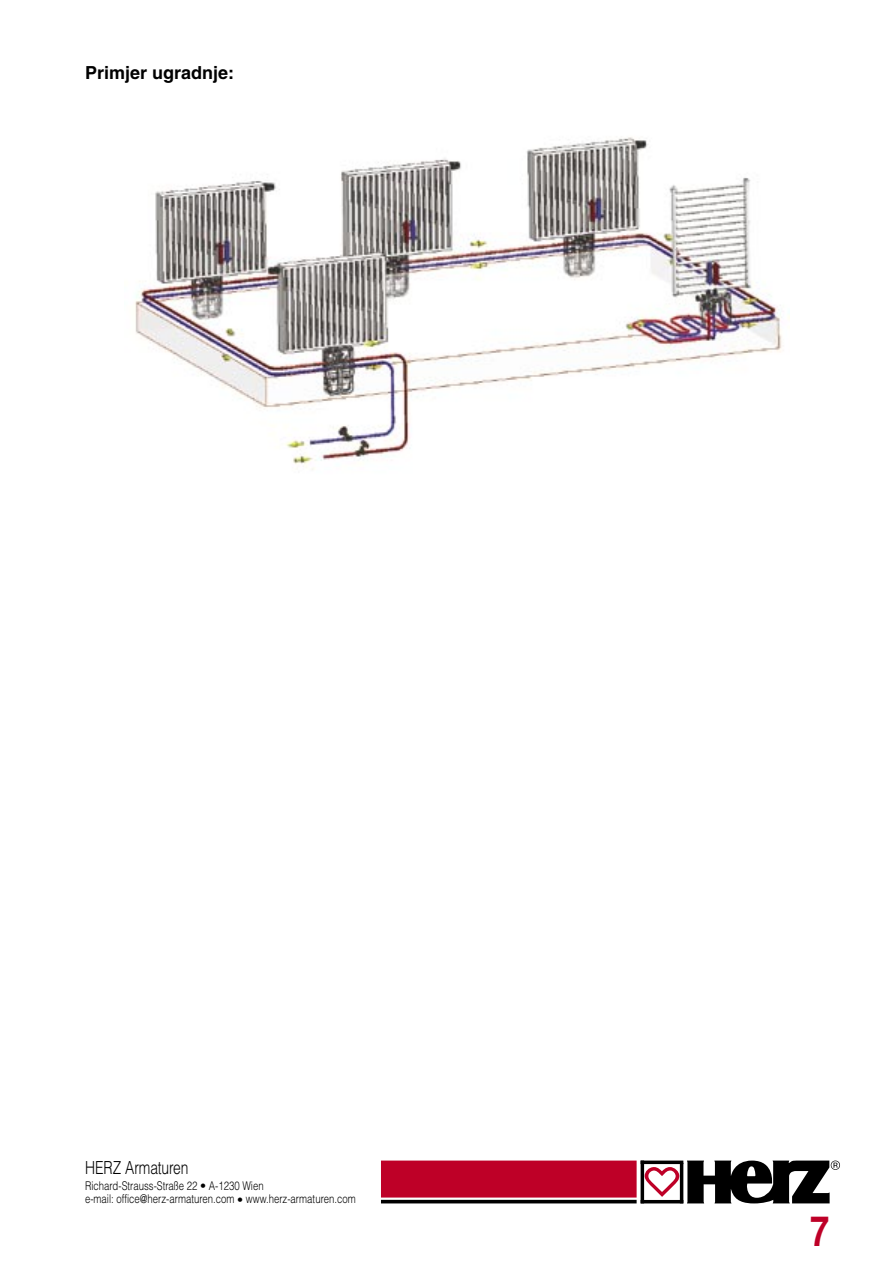
<style>
.page{position:relative;width:893px;height:1263px;background:#fff}
.page>*{position:absolute;margin:0;border:0;box-sizing:border-box;transform-origin:0 0}
.t1{font:700 42px "Helvetica CE";color:#be0027;scale:.82 1}
.t2{font:700 18px "Helvetica CE";color:#000}
.t3{font:300 18px "Helvetica CE";letter-spacing:-.01em;color:#000;scale:.77 1}
.t4{font:300 12px/13.5px "Helvetica CE";color:#000;scale:.8 1}
</style>
<div class="page">
<svg style="left:381px;top:1160px;width:459px;height:43px"></svg>
<img style="left:135px;top:137px;width:654px;height:333px">
<p class="t2" style="left:85px;top:63px;width:151px">Primjer ugradnje:</p>
<h2 class="t3" style="left:85px;top:1157px;width:136px">HERZ Armaturen</h2>
<p class="t4" style="left:85px;top:1179px;width:340px">Richard-Strauss-Straße 22 • A-1230 Wien<br>e-mail: office@herz-armaturen.com • www.herz-armaturen.com</p>
<h1 class="t1" style="left:810px;top:1207px;width:25px">7</h1>
</div>
